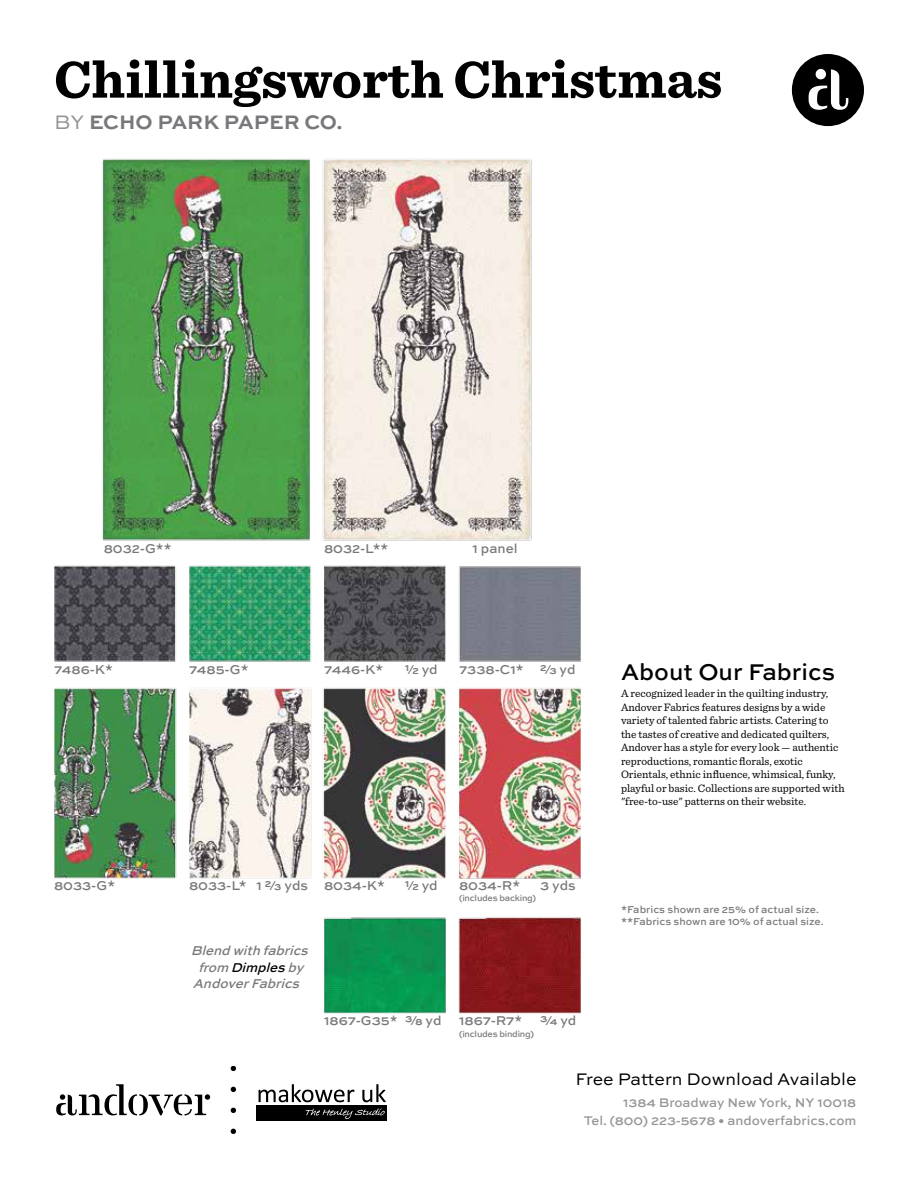
<style>
.page{position:relative;width:918px;height:1188px;background:#fff}
.page>*{position:absolute;margin:0;border:0;box-sizing:border-box;transform-origin:0 0}
.t1{font:700 54px "Sentinel";color:#000}
.t2{font:500 24px "Sweet Sans Pro";color:#000}
.t3{font:700 20.55px "Sweet Sans Pro";color:#77787b}
.t4{font:17.7px "Sweet Sans Pro";color:#000}
.t5{font:500 13.5px "Sweet Sans Pro";color:#77787b}
.t6{font:italic 500 13.5px/16.2px "Sweet Sans Pro";color:#77787b;text-align:center}
.t7{font:500 13.2px/18px "Sweet Sans Pro";color:#939598;text-align:right}
.t8{font:11.25px/13.5px "Sentinel";color:#000}
.t9{font:500 10.5px/12.6px "Sweet Sans Pro";color:#77787b}
.t10{font:500 9px "Sweet Sans Pro";letter-spacing:-.025em;color:#77787b}
.s1{font-weight:400;color:#939598}
.s2{color:#000}
</style>
<div class="page">
<div style="left:792px;top:54px;width:72px;height:72px;background:#000;border-radius:50%"></div>
<svg style="left:809px;top:69px;width:39px;height:41px"></svg>
<div style="left:816px;top:69px;width:10px;height:10px;background:#fff;border-radius:50%"></div>
<img style="left:54px;top:159px;width:527px;height:975px">
<h1 class="t1" style="left:54px;top:37px;width:670px">Chillingsworth Christmas</h1>
<h3 class="t3" style="left:54px;top:107px;width:290px"><span class="s1">BY</span> ECHO PARK PAPER CO.</h3>
<p class="t5" style="left:104px;top:538px;width:69px">8032-G**</p>
<p class="t5" style="left:324px;top:538px;width:66px">8032-L**</p>
<p class="t5" style="left:472px;top:538px;width:47px">1 panel</p>
<p class="t5" style="left:54px;top:660px;width:60px">7486-K*</p>
<p class="t5" style="left:189px;top:660px;width:61px">7485-G*</p>
<p class="t5" style="left:324px;top:660px;width:61px">7446-K*</p>
<p class="t5" style="left:459px;top:660px;width:66px">7338-C1*</p>
<p class="t5" style="left:405px;top:660px;width:34px">1/2 yd</p>
<p class="t5" style="left:540px;top:660px;width:37px">2/3 yd</p>
<p class="t5" style="left:54px;top:876px;width:63px">8033-G*</p>
<p class="t5" style="left:189px;top:876px;width:59px">8033-L*</p>
<p class="t5" style="left:324px;top:876px;width:63px">8034-K*</p>
<p class="t5" style="left:459px;top:876px;width:63px">8034-R*</p>
<p class="t5" style="left:256px;top:876px;width:53px">1 2/3 yds</p>
<p class="t5" style="left:540px;top:876px;width:37px">3 yds</p>
<p class="t5" style="left:405px;top:876px;width:34px">1/2 yd</p>
<p class="t10" style="left:459px;top:891px;width:79px">(includes backing)</p>
<p class="t6" style="left:191px;top:942px;width:123px">Blendwithfabrics from <span class="s2">Dimples</span>by<br>AndoverFabrics</p>
<p class="t5" style="left:324px;top:1011px;width:75px">1867-G35*</p>
<p class="t5" style="left:459px;top:1011px;width:65px">1867-R7*</p>
<p class="t5" style="left:405px;top:1011px;width:38px">3/8 yd</p>
<p class="t5" style="left:540px;top:1011px;width:38px">3/4 yd</p>
<p class="t10" style="left:459px;top:1027px;width:77px">(includes binding)</p>
<h2 class="t2" style="left:621px;top:654px;width:216px">About Our Fabrics</h2>
<p class="t8" style="left:621px;top:686px;width:225px">A recognized leader in the quilting industry, Andover Fabrics features designs by a wide variety of talented fabric artists. Catering to the tastes of creative and dedicated quilters, Andover has a style for every look — authentic reproductions, romantic florals, exotic Orientals, ethnic influence, whimsical, funky, playful or basic. Collections are supported with "free-to-use" patterns on their website.</p>
<p class="t9" style="left:621px;top:902px;width:204px">*Fabrics shown are 25% of actual size. **Fabrics shown are 10% of actual size.</p>
<h3 class="t4" style="left:576px;top:1066px;width:283px">Free Pattern Download Available</h3>
<p class="t7" style="left:584px;top:1093px;width:274px">1384 Broadway New York, NY 10018<br>Tel. (800) 223-5678 • andoverfabrics.com</p>
</div>
